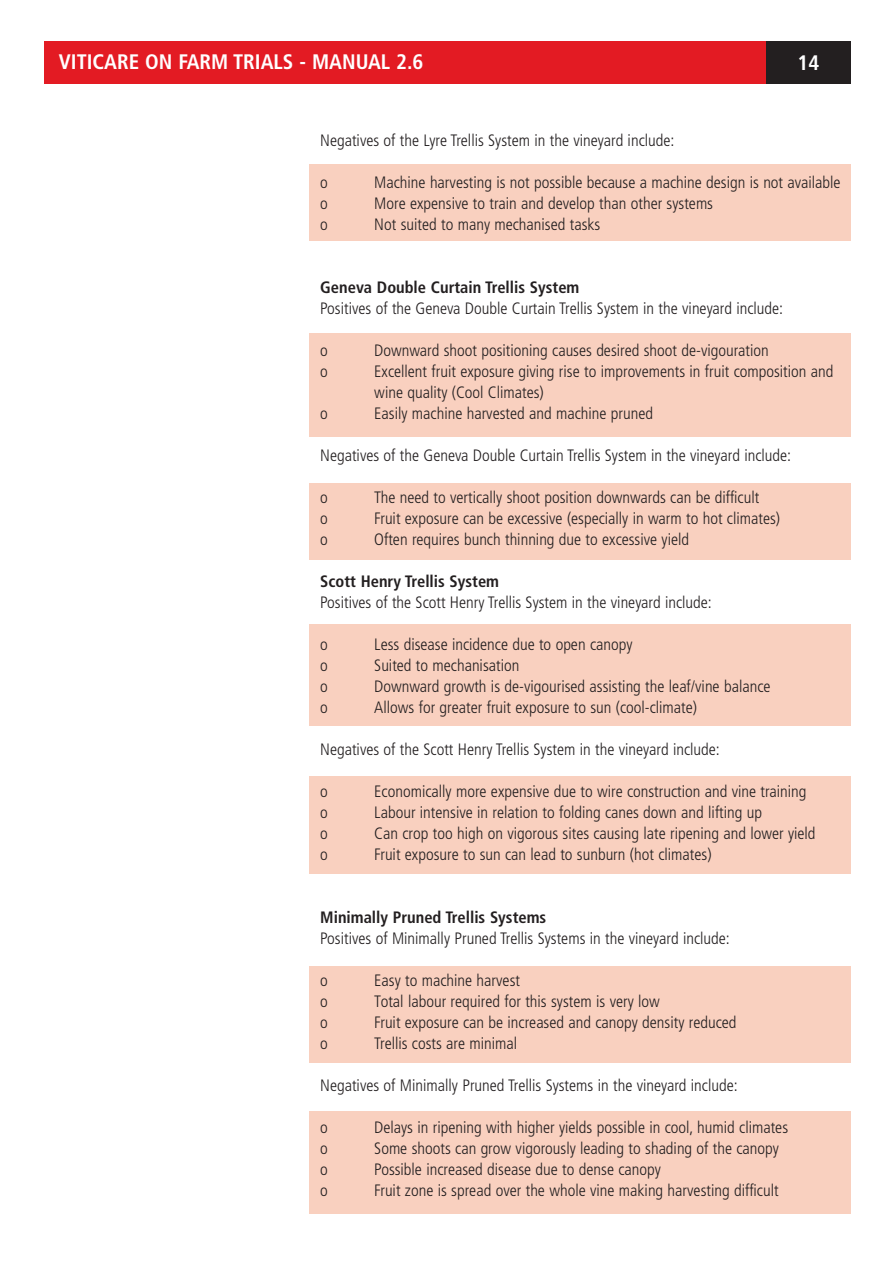
<style>
.page{position:relative;width:893px;height:1263px;background:#fff}
.page>*{position:absolute;margin:0;border:0;box-sizing:border-box;transform-origin:0 0}
.t1{font:700 condensed 21px "Frutiger LT Std";color:#fff}
.t2{font:300 condensed 16.5px/21px "Frutiger LT Std";color:#231f20}
.t3{font:700 condensed 16.5px "Frutiger LT Std";color:#231f20}
</style>
<div class="page">
<div style="left:309px;top:1111px;width:541px;height:103px;background:#f9d0bf"></div>
<div style="left:309px;top:966px;width:541px;height:97px;background:#f9d0bf"></div>
<div style="left:309px;top:776px;width:541px;height:98px;background:#f9d0bf"></div>
<div style="left:309px;top:625px;width:541px;height:101px;background:#f9d0bf"></div>
<div style="left:309px;top:483px;width:541px;height:76px;background:#f9d0bf"></div>
<div style="left:309px;top:334px;width:541px;height:103px;background:#f9d0bf"></div>
<div style="left:309px;top:165px;width:541px;height:76px;background:#f9d0bf"></div>
<div style="left:44px;top:41px;width:806px;height:43px;background:#e31b23"></div>
<div style="left:765px;top:41px;width:85px;height:43px;background:#231f20"></div>
<p class="t1" style="left:59px;top:53px;width:366px">VITICARE ON FARM TRIALS - MANUAL 2.6</p>
<p class="t1" style="left:797px;top:53px;width:23px">14</p>
<p class="t2" style="left:320px;top:131px;width:355px">Negatives of the Lyre Trellis System in the vineyard include:</p>
<p class="t2" style="left:320px;top:173px;width:9px">o</p>
<p class="t2" style="left:374px;top:173px;width:467px">Machine harvesting is not possible because a machine design is not available</p>
<p class="t2" style="left:320px;top:194px;width:9px">o</p>
<p class="t2" style="left:374px;top:194px;width:340px">More expensive to train and develop than other systems</p>
<p class="t2" style="left:320px;top:215px;width:9px">o</p>
<p class="t2" style="left:374px;top:215px;width:227px">Not suited to many mechanised tasks</p>
<p class="t3" style="left:320px;top:280px;width:261px">Geneva Double Curtain Trellis System</p>
<p class="t2" style="left:320px;top:299px;width:464px">Positives of the Geneva Double Curtain Trellis System in the vineyard include:</p>
<p class="t2" style="left:320px;top:341px;width:9px">o</p>
<p class="t2" style="left:374px;top:341px;width:396px">Downward shoot positioning causes desired shoot de-vigouration</p>
<p class="t2" style="left:320px;top:362px;width:9px">o</p>
<p class="t2" style="left:374px;top:362px;width:460px">Excellent fruit exposure giving rise to improvements in fruit composition and wine quality (Cool Climates)</p>
<p class="t2" style="left:320px;top:404px;width:9px">o</p>
<p class="t2" style="left:374px;top:404px;width:280px">Easily machine harvested and machine pruned</p>
<p class="t2" style="left:320px;top:446px;width:472px">Negatives of the Geneva Double Curtain Trellis System in the vineyard include:</p>
<p class="t2" style="left:320px;top:488px;width:9px">o</p>
<p class="t2" style="left:374px;top:488px;width:386px">The need to vertically shoot position downwards can be difficult</p>
<p class="t2" style="left:320px;top:509px;width:9px">o</p>
<p class="t2" style="left:374px;top:509px;width:407px">Fruit exposure can be excessive (especially in warm to hot climates)</p>
<p class="t2" style="left:320px;top:530px;width:9px">o</p>
<p class="t2" style="left:374px;top:530px;width:316px">Often requires bunch thinning due to excessive yield</p>
<p class="t3" style="left:320px;top:574px;width:180px">Scott Henry Trellis System</p>
<p class="t2" style="left:320px;top:593px;width:393px">Positives of the Scott Henry Trellis System in the vineyard include:</p>
<p class="t2" style="left:320px;top:635px;width:9px">o</p>
<p class="t2" style="left:374px;top:635px;width:260px">Less disease incidence due to open canopy</p>
<p class="t2" style="left:320px;top:656px;width:9px">o</p>
<p class="t2" style="left:374px;top:656px;width:147px">Suited to mechanisation</p>
<p class="t2" style="left:320px;top:677px;width:9px">o</p>
<p class="t2" style="left:374px;top:677px;width:397px">Downward growth is de-vigourised assisting the leaf/vine balance</p>
<p class="t2" style="left:320px;top:698px;width:9px">o</p>
<p class="t2" style="left:374px;top:698px;width:324px">Allows for greater fruit exposure to sun (cool-climate)</p>
<p class="t2" style="left:320px;top:740px;width:401px">Negatives of the Scott Henry Trellis System in the vineyard include:</p>
<p class="t2" style="left:320px;top:782px;width:9px">o</p>
<p class="t2" style="left:374px;top:782px;width:433px">Economically more expensive due to wire construction and vine training</p>
<p class="t2" style="left:320px;top:803px;width:9px">o</p>
<p class="t2" style="left:374px;top:803px;width:389px">Labour intensive in relation to folding canes down and lifting up</p>
<p class="t2" style="left:320px;top:824px;width:9px">o</p>
<p class="t2" style="left:374px;top:824px;width:442px">Can crop too high on vigorous sites causing late ripening and lower yield</p>
<p class="t2" style="left:320px;top:845px;width:9px">o</p>
<p class="t2" style="left:374px;top:845px;width:339px">Fruit exposure to sun can lead to sunburn (hot climates)</p>
<p class="t3" style="left:320px;top:910px;width:227px">Minimally Pruned Trellis Systems</p>
<p class="t2" style="left:320px;top:929px;width:411px">Positives of Minimally Pruned Trellis Systems in the vineyard include:</p>
<p class="t2" style="left:320px;top:971px;width:9px">o</p>
<p class="t2" style="left:374px;top:971px;width:147px">Easy to machine harvest</p>
<p class="t2" style="left:320px;top:992px;width:9px">o</p>
<p class="t2" style="left:374px;top:992px;width:287px">Total labour required for this system is very low</p>
<p class="t2" style="left:320px;top:1013px;width:9px">o</p>
<p class="t2" style="left:374px;top:1013px;width:364px">Fruit exposure can be increased and canopy density reduced</p>
<p class="t2" style="left:320px;top:1034px;width:9px">o</p>
<p class="t2" style="left:374px;top:1034px;width:144px">Trellis costs are minimal</p>
<p class="t2" style="left:320px;top:1076px;width:419px">Negatives of Minimally Pruned Trellis Systems in the vineyard include:</p>
<p class="t2" style="left:320px;top:1118px;width:9px">o</p>
<p class="t2" style="left:374px;top:1118px;width:415px">Delays in ripening with higher yields possible in cool, humid climates</p>
<p class="t2" style="left:320px;top:1139px;width:9px">o</p>
<p class="t2" style="left:374px;top:1139px;width:406px">Some shoots can grow vigorously leading to shading of the canopy</p>
<p class="t2" style="left:320px;top:1160px;width:9px">o</p>
<p class="t2" style="left:374px;top:1160px;width:288px">Possible increased disease due to dense canopy</p>
<p class="t2" style="left:320px;top:1181px;width:9px">o</p>
<p class="t2" style="left:374px;top:1181px;width:406px">Fruit zone is spread over the whole vine making harvesting difficult</p>
</div>
